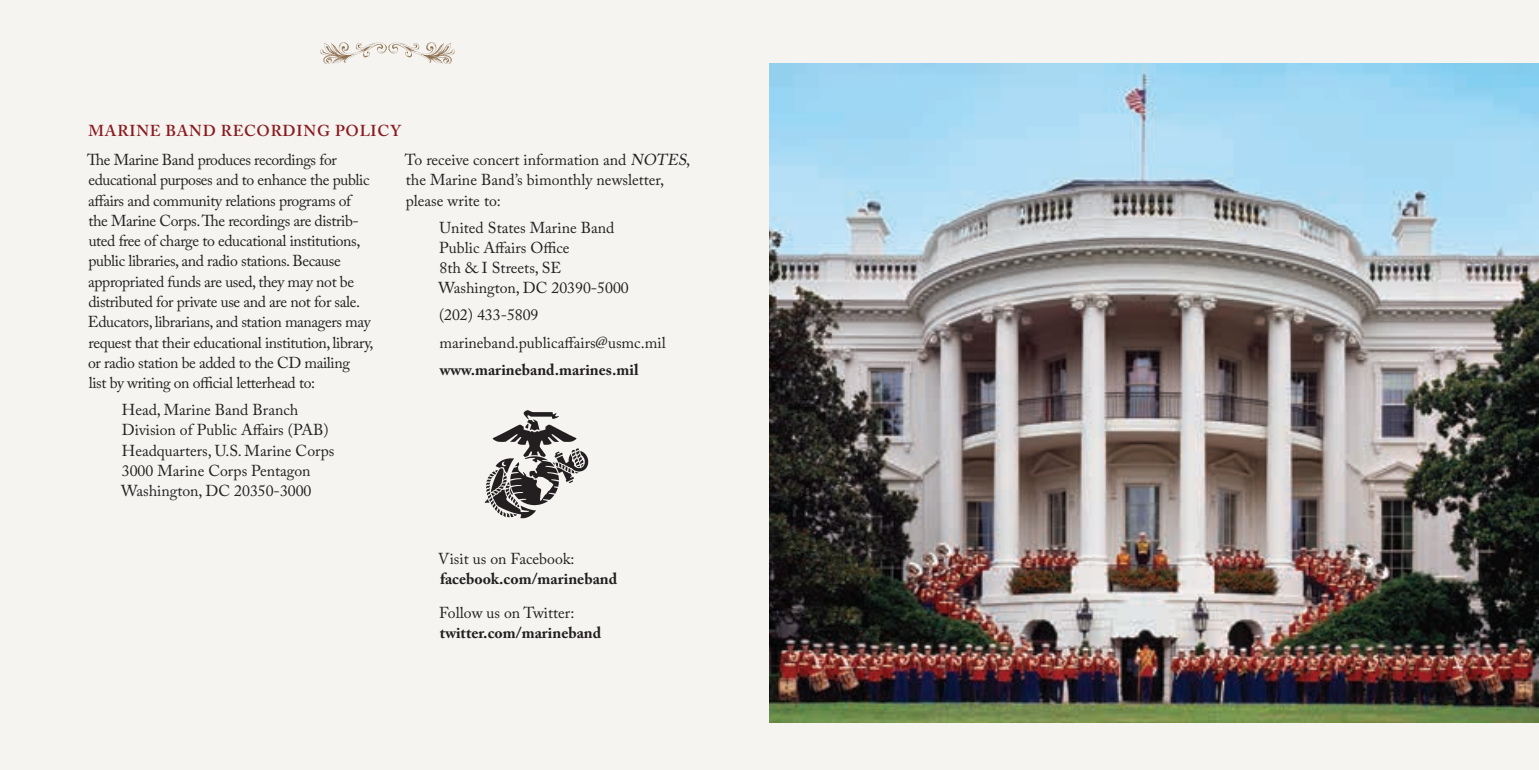
<style>
.page{position:relative;width:1539px;height:770px;background:#f5f4f1}
.page>*{position:absolute;margin:0;border:0;box-sizing:border-box;transform-origin:0 0}
.Text__first_paragrap{font:15.75px/20.2px "Adobe Caslon Pro";letter-spacing:-.025em;color:#231f20}
.Text{font:15.75px/20.2px "Adobe Caslon Pro";color:#231f20}
.Text-2{font:700 15.75px "Adobe Caslon Pro";color:#231f20}
.Subhead{font:600 15.75px "Adobe Caslon Pro";letter-spacing:.05em;color:#8a1b1f}
.s1{font-style:italic}
</style>
<div class="page">
<img style="left:485px;top:410px;width:104px;height:109px">
<img style="left:770px;top:63px;width:769px;height:659px">
<img style="left:321px;top:42px;width:134px;height:22px">
<p class="Subhead" style="left:89px;top:121px;width:314px">MARINE BAND RECORDING POLICY</p>
<p class="Text__first_paragrap" style="left:87px;top:149px;width:288px">The Marine Band produces recordings for educational purposes and to enhance the public affairs and community relations programs of<br>the Marine Corps. The recordings are distrib&shy;uted free of charge to educational institutions, public libraries, and radio stations. Because appropriated funds are used, they may not be distributed for private use and are not for sale.<br>Educators, librarians, and station managers may request that their educational institution, library, or radio station be added to the CD mailing<br>list by writing on official letterhead to:</p>
<p class="Text" style="left:122px;top:399px;width:178px">Head, Marine Band Branch</p>
<p class="Text" style="left:122px;top:419px;width:208px">Division of Public Affairs (PAB)</p>
<p class="Text" style="left:122px;top:440px;width:214px">Headquarters, U.S. Marine Corps</p>
<p class="Text" style="left:122px;top:460px;width:190px">3000 Marine Corps Pentagon</p>
<p class="Text" style="left:121px;top:480px;width:192px">Washington, DC 20350-3000</p>
<p class="Text" style="left:405px;top:149px;width:288px">To receive concert information and <span class="s1">NOTES</span>, the Marine Band’s bimonthly newsletter, please write to:</p>
<p class="Text" style="left:440px;top:217px;width:176px">United States Marine Band</p>
<p class="Text" style="left:439px;top:237px;width:132px">Public Affairs Office</p>
<p class="Text" style="left:440px;top:257px;width:123px">8th &amp; I Streets, SE</p>
<p class="Text" style="left:439px;top:278px;width:192px">Washington, DC 20390-5000</p>
<p class="Text" style="left:439px;top:305px;width:101px">(202) 433-5809</p>
<p class="Text" style="left:439px;top:332px;width:228px">marineband.publicaffairs@usmc.mil</p>
<p class="Text-2" style="left:440px;top:360px;width:200px">www.marineband.marines.mil</p>
<p class="Text" style="left:438px;top:548px;width:138px">Visit us on Facebook:</p>
<p class="Text-2" style="left:440px;top:569px;width:179px">facebook.com/marineband</p>
<p class="Text" style="left:439px;top:602px;width:137px">Follow us on Twitter:</p>
<p class="Text-2" style="left:440px;top:623px;width:163px">twitter.com/marineband</p>
</div>
